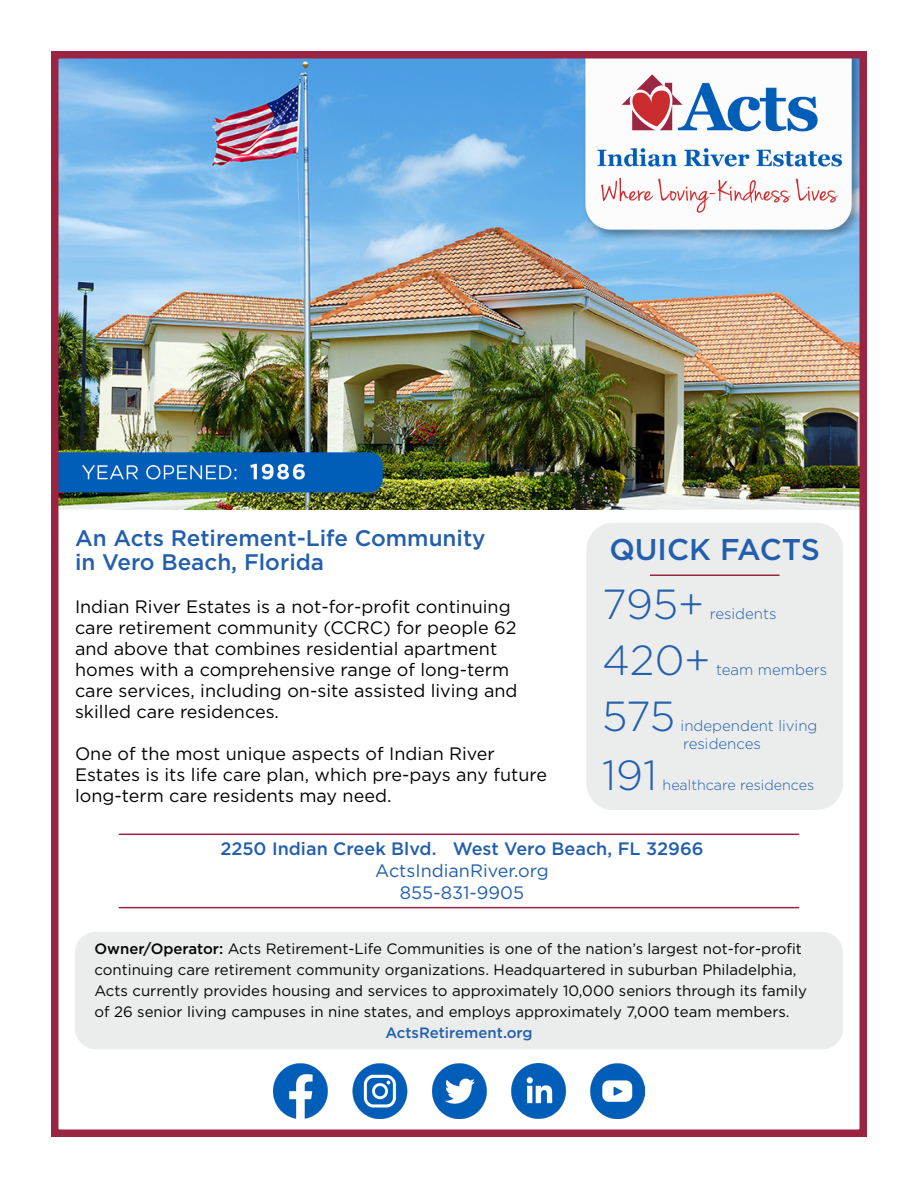
<style>
.page{position:relative;width:918px;height:1188px;background:#fff}
.page>*{position:absolute;margin:0;border:0;box-sizing:border-box;transform-origin:0 0}
.t1{font:300 42px "Gotham";letter-spacing:-.005em;color:#235fad}
.t2{font:500 30px "Gotham";color:#235fad}
.t3{font:500 22.5px/24px "Gotham";color:#235fad}
.t4{font:18px/21px "Gotham";color:#040503}
.t5{font:500 18px/21.6px "Gotham";color:#235fad;text-align:center}
.t6{font:18px "Gotham";color:#235fad}
.t7{font:15px/21px "Gotham";color:#040503}
.t8{font:300 15px "Gotham";color:#235fad}
.t9{font:500 15px "Gotham";color:#235fad}
.t10{font:300 14.25px "Gotham";color:#235fad}
.s1{font-weight:400}
.s2{font-weight:500}
</style>
<div class="page">
<img style="left:60px;top:60px;width:798px;height:450px">
<img style="left:273px;top:1064px;width:372px;height:55px">
<div style="left:51px;top:51px;width:816px;height:1086px;border:8px solid #9b2442"></div>
<div style="left:586px;top:523px;width:257px;height:287px;background:#ebecec;border-radius:26px"></div>
<hr style="left:650px;top:574px;width:130px;height:2px;background:#9b2442">
<hr style="left:119px;top:834px;width:680px;height:1px;background:#9b2442">
<hr style="left:119px;top:907px;width:680px;height:1px;background:#9b2442">
<div style="left:75px;top:932px;width:768px;height:117px;background:#ebecec;border-radius:21px"></div>
<p class="t3" style="left:75px;top:526px;width:412px">An Acts Retirement-Life Community in Vero Beach, Florida</p>
<p class="t4" style="left:75px;top:596px;width:444px">Indian River Estates is a not-for-profit continuing care retirement community (CCRC) for people 62 and above that combines residential apartment homes with a comprehensive range of long-term care services, including on-site assisted living and skilled care residences.</p>
<p class="t4" style="left:75px;top:743px;width:474px">One of the most unique aspects of Indian River<br>Estates is its life care plan, which pre-pays any future long-term care residents may need.</p>
<p class="t2" style="left:609px;top:530px;width:212px">QUICK FACTS</p>
<p class="t1" style="left:602px;top:578px;width:104px">795+</p>
<p class="t8" style="left:710px;top:605px;width:68px">residents</p>
<p class="t1" style="left:602px;top:634px;width:110px">420+</p>
<p class="t8" style="left:716px;top:660px;width:113px">team members</p>
<p class="t1" style="left:602px;top:689px;width:75px">575</p>
<p class="t8" style="left:681px;top:716px;width:138px">independent living</p>
<p class="t8" style="left:683px;top:734px;width:79px">residences</p>
<p class="t1" style="left:602px;top:749px;width:57px">191</p>
<p class="t10" style="left:663px;top:776px;width:153px">healthcare residences</p>
<p class="t5" style="left:220px;top:838px;width:485px">2250 Indian Creek Blvd. West Vero Beach, FL 32966<br><span class="s1">ActsIndianRiver.org</span></p>
<p class="t6" style="left:400px;top:881px;width:126px">855-831-9905</p>
<p class="t7" style="left:94px;top:938px;width:714px"><span class="s2">Owner/Operator:</span> Acts Retirement-Life Communities is one of the nation’s largest not-for-profit continuing care retirement community organizations. Headquartered in suburban Philadelphia, Acts currently provides housing and services to approximately 10,000 seniors through its family of 26 senior living campuses in nine states, and employs approximately 7,000 team members.</p>
<p class="t9" style="left:385px;top:1023px;width:149px">ActsRetirement.org</p>
</div>
